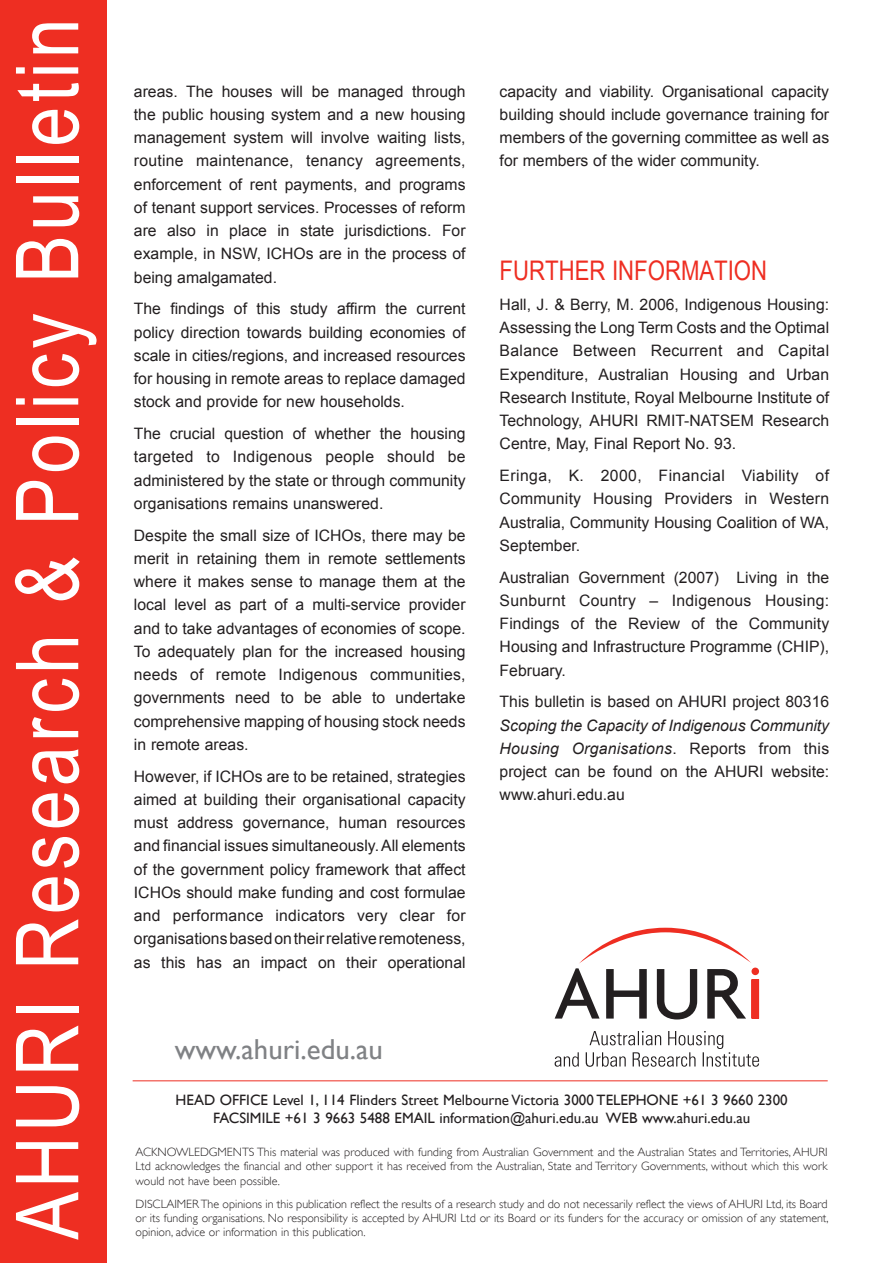
<style>
.page{position:relative;width:893px;height:1263px;background:#fff}
.page>*{position:absolute;margin:0;border:0;box-sizing:border-box;transform-origin:0 0}
.t1{font:87px "Arial Narrow";letter-spacing:.05em;color:#fff}
.Sub-Heading{font:28.8px "Gill Sans";color:#808285}
.Section_Heading{font:27px "Arial Narrow";color:#ee2e22}
.Body_Copy{font:15.75px/23.2px "Arial";color:#231f20;text-align:justify}
.t2{font:15px "Gill Sans";color:#231f20}
.t3{font:300 12px/14.4px "Gill Sans";color:#231f20;text-align:justify}
.s1{font-style:italic}
</style>
<div class="page">
<div style="left:0;top:0;width:106px;height:1263px;background:#ee2e22"></div>
<hr style="left:133px;top:1080px;width:695px;height:1px;background:#ee2e22">
<svg style="left:555px;top:928px;width:204px;height:91px"></svg>
<svg style="left:555px;top:1052px;width:24px;height:15px"></svg>
<svg style="left:586px;top:1031px;width:173px;height:36px"></svg>
<p class="t1" style="left:-16px;top:1240px;width:1223px;rotate:-90deg">AHURI Research &amp; Policy Bulletin</p>
<p class="Body_Copy" style="left:134px;top:80px;width:333px">areas. The houses will be managed through the public housing system and a new housing management system will involve waiting lists, routine maintenance, tenancy agreements, enforcement of rent payments, and programs of tenant support services. Processes of reform are also in place in state jurisdictions. For example, in NSW, ICHOs are in the process of being amalgamated.</p>
<p class="Body_Copy" style="left:134px;top:297px;width:333px">The findings of this study affirm the current policy direction towards building economies of scale in cities/regions, and increased resources for housing in remote areas to replace damaged stock and provide for new households.</p>
<p class="Body_Copy" style="left:134px;top:422px;width:333px">The crucial question of whether the housing targeted to Indigenous people should be administered by the state or through community organisations remains unanswered.</p>
<p class="Body_Copy" style="left:134px;top:524px;width:333px">Despite the small size of ICHOs, there may be merit in retaining them in remote settlements where it makes sense to manage them at the local level as part of a multi-service provider and to take advantages of economies of scope.<br>To adequately plan for the increased housing needs of remote Indigenous communities, governments need to be able to undertake comprehensive mapping of housing stock needs in remote areas.</p>
<p class="Body_Copy" style="left:134px;top:765px;width:333px">However, if ICHOs are to be retained, strategies aimed at building their organisational capacity must address governance, human resources and financial issues simultaneously.All elements of the government policy framework that affect ICHOs should make funding and cost formulae and performance indicators very clear for organisationsbasedontheirrelativeremoteness, as this has an impact on their operational</p>
<p class="Sub-Heading" style="left:175px;top:1032px;width:210px">www.ahuri.edu.au</p>
<p class="Body_Copy" style="left:500px;top:80px;width:331px">capacity and viability. Organisational capacity building should include governance training for members of the governing committee as well as for members of the wider community.</p>
<p class="Section_Heading" style="left:500px;top:251px;width:269px">FURTHER INFORMATION</p>
<p class="Body_Copy" style="left:500px;top:293px;width:331px">Hall, J. &amp; Berry, M. 2006, Indigenous Housing:<br>Assessing the Long Term Costs and the Optimal Balance Between Recurrent and Capital Expenditure, Australian Housing and Urban Research Institute, Royal Melbourne Institute of Technology, AHURI RMIT-NATSEM Research Centre, May, Final Report No. 93.</p>
<p class="Body_Copy" style="left:500px;top:464px;width:331px">Eringa, K. 2000, Financial Viability of Community Housing Providers in Western Australia, Community Housing Coalition of WA, September.</p>
<p class="Body_Copy" style="left:500px;top:566px;width:331px">Australian Government (2007) Living in the Sunburnt Country – Indigenous Housing:<br>Findings of the Review of the Community Housing and Infrastructure Programme (CHIP), February.</p>
<p class="Body_Copy" style="left:500px;top:690px;width:331px">This bulletin is based on AHURI project 80316<br><span class="s1">Scoping the Capacity of Indigenous Community Housing Organisations</span>. Reports from this project can be found on the AHURI website: www.ahuri.edu.au</p>
<p class="t2" style="left:176px;top:1091px;width:614px">HEAD OFFICE Level 1, 114 Flinders Street Melbourne Victoria 3000 TELEPHONE +61 3 9660 2300</p>
<p class="t2" style="left:213px;top:1109px;width:539px">FACSIMILE +61 3 9663 5488 EMAIL information@ahuri.edu.au WEB www.ahuri.edu.au</p>
<p class="t3" style="left:136px;top:1144px;width:694px">ACKNOWLEDGMENTS This material was produced with funding from Australian Government and the Australian States and Territories, AHURI Ltd acknowledges the financial and other support it has received from the Australian, State and Territory Governments, without which this work would not have been possible.</p>
<p class="t3" style="left:136px;top:1196px;width:695px">DISCLAIMER The opinions in this publication reflect the results of a research study and do not necessarily reflect the views of AHURI Ltd, its Board or its funding organisations. No responsibility is accepted by AHURI Ltd or its Board or its funders for the accuracy or omission of any statement, opinion, advice or information in this publication.</p>
</div>
